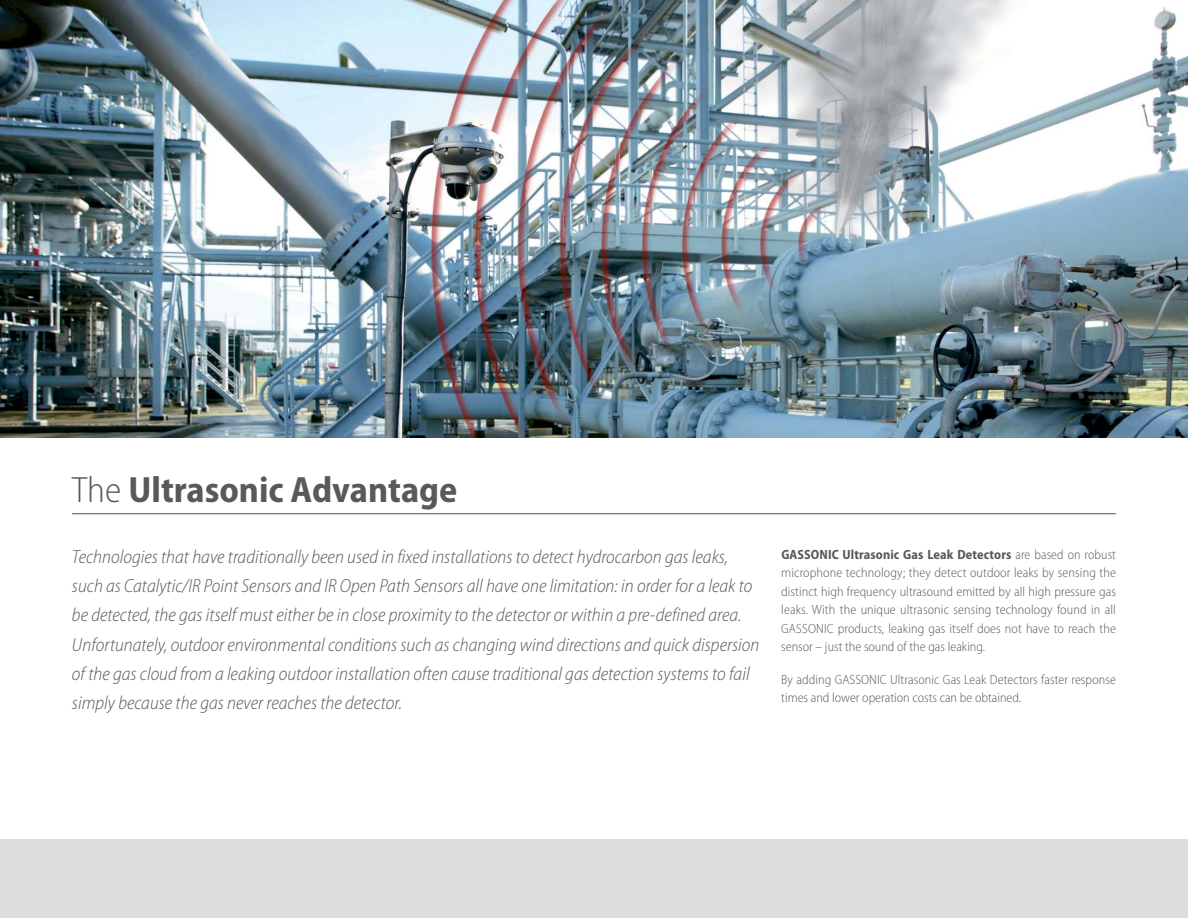
<style>
.page{position:relative;width:1188px;height:918px;background:#fff}
.page>*{position:absolute;margin:0;border:0;box-sizing:border-box;transform-origin:0 0}
.t1{font:700 semi-condensed 36.75px "Myriad Pro";color:#58595b}
.t2{font:italic 300 semi-condensed 19.05px/29.2px "Myriad Pro";color:#58595b}
.t3{font:300 semi-condensed 13.35px/18.5px "Myriad Pro";color:#58595b;text-align:justify}
.s1{font-weight:300}
.s2{font-weight:700}
</style>
<div class="page">
<hr style="left:72px;top:513px;width:1044px;height:1px;background:#58595b">
<div style="left:0;top:839px;width:1188px;height:79px;background:#dcddde"></div>
<img style="left:0;top:0;width:1188px;height:437px">
<h1 class="t1" style="left:72px;top:476px;width:387px"><span class="s1">The</span> Ultrasonic Advantage</h1>
<p class="t2" style="left:72px;top:543px;width:689px">Technologies that have traditionally been used in fixed installations to detect hydrocarbon gas leaks, such as Catalytic/IR Point Sensors and IR Open Path Sensors all have one limitation: in order for a leak to be detected, the gas itself must either be in close proximity to the detector or within a pre-defined area.<br>Unfortunately, outdoor environmental conditions such as changing wind directions and quick dispersion of the gas cloud from a leaking outdoor installation often cause traditional gas detection systems to fail simply because the gas never reaches the detector.</p>
<p class="t3" style="left:781px;top:546px;width:336px"><span class="s2">GASSONIC Ultrasonic Gas Leak Detectors</span> are based on robust microphone technology; they detect outdoor leaks by sensing the distinct high frequency ultrasound emitted by all high pressure gas leaks. With the unique ultrasonic sensing technology found in all GASSONIC products, leaking gas itself does not have to reach the sensor – just the sound of the gas leaking.</p>
<p class="t3" style="left:781px;top:671px;width:336px">By adding GASSONIC Ultrasonic Gas Leak Detectors faster response times and lower operation costs can be obtained.</p>
</div>
